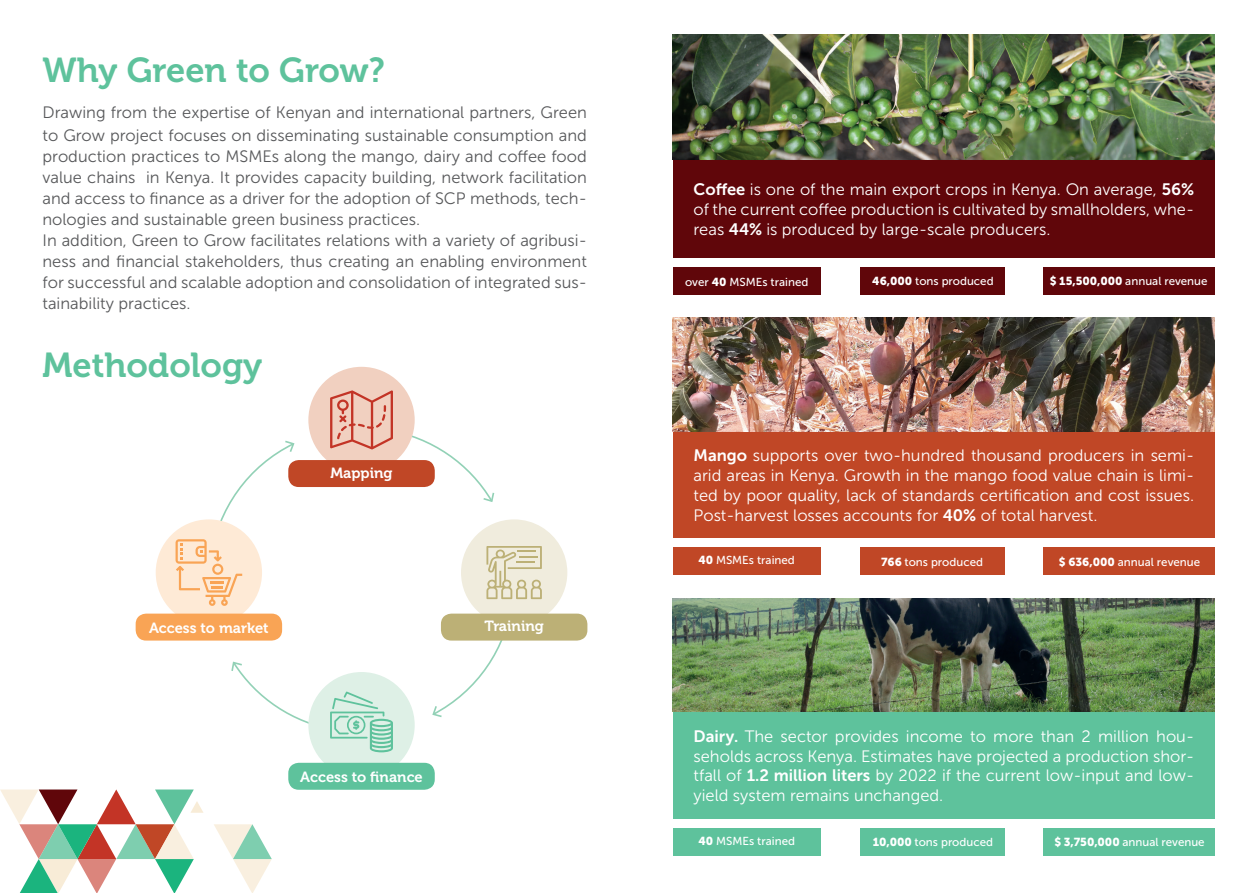
<style>
.page{position:relative;width:1259px;height:893px;background:#fff}
.page>*{position:absolute;margin:0;border:0;box-sizing:border-box;transform-origin:0 0}
.t1{font:34.5px "Museo 700";color:#5ec29c}
.t2{font:16.5px/21px "Museo Sans 300";color:#57585a;text-align:justify}
.t3{font:16.5px/19.8px "Museo Sans 300";color:#fff;text-align:justify}
.t4{font:14.7px "Museo 700";color:#fff}
.t5{font:11.55px "Museo Sans 500";color:#fff}
.s1{font-family:"Museo Sans 700"}
.s2{font-family:"Museo Sans 900"}
</style>
<div class="page">
<div style="left:673px;top:160px;width:541px;height:98px;background:#60060a"></div>
<div style="left:673px;top:431px;width:541px;height:107px;background:#c04726"></div>
<div style="left:673px;top:712px;width:541px;height:107px;background:#5ec29c"></div>
<img style="left:673px;top:35px;width:541px;height:125px">
<img style="left:673px;top:318px;width:541px;height:114px">
<img style="left:673px;top:598px;width:541px;height:114px">
<svg style="left:214px;top:824px;width:58px;height:69px"></svg>
<svg style="left:0;top:789px;width:203px;height:104px"></svg>
<div style="left:860px;top:267px;width:144px;height:27px;background:#60060a"></div>
<div style="left:860px;top:548px;width:144px;height:27px;background:#c04726"></div>
<div style="left:860px;top:828px;width:144px;height:27px;background:#5ec29c"></div>
<div style="left:672px;top:267px;width:148px;height:27px;background:#60060a"></div>
<div style="left:672px;top:548px;width:148px;height:27px;background:#c04726"></div>
<div style="left:672px;top:828px;width:148px;height:27px;background:#5ec29c"></div>
<div style="left:1043px;top:267px;width:171px;height:27px;background:#60060a"></div>
<div style="left:1043px;top:548px;width:171px;height:27px;background:#c04726"></div>
<div style="left:1043px;top:828px;width:171px;height:27px;background:#5ec29c"></div>
<div style="left:308px;top:367px;width:107px;height:106px;background:#f1d0c0;border-radius:50%"></div>
<div style="left:308px;top:672px;width:107px;height:106px;background:#def0e6;border-radius:50%"></div>
<div style="left:156px;top:519px;width:106px;height:107px;background:#feead6;border-radius:50%"></div>
<div style="left:288px;top:460px;width:147px;height:27px;background:#c04726;border-radius:10px"></div>
<div style="left:441px;top:614px;width:146px;height:27px;background:#bcb076;border-radius:10px"></div>
<div style="left:288px;top:763px;width:147px;height:27px;background:#5ec29c;border-radius:10px"></div>
<div style="left:136px;top:614px;width:146px;height:27px;background:#f9a455;border-radius:10px"></div>
<svg style="left:330px;top:390px;width:165px;height:112px"></svg>
<svg style="left:432px;top:519px;width:135px;height:198px"></svg>
<svg style="left:231px;top:661px;width:162px;height:91px"></svg>
<svg style="left:175px;top:440px;width:121px;height:166px"></svg>
<p class="t1" style="left:43px;top:51px;width:344px">Why Green to Grow?</p>
<p class="t2" style="left:43px;top:101px;width:546px;line-height:22.5px">Drawing from the expertise of Kenyan and international partners, Green to Grow project focuses on disseminating sustainable consumption and</p>
<p class="t2" style="left:43px;top:146px;width:546px">production practices to MSMEs along the mango, dairy and coffee food value chains in Kenya. It provides capacity building, network facilitation and access to finance as a driver for the adoption of SCP methods, tech&shy;nologies and sustainable green business practices.</p>
<p class="t2" style="left:43px;top:230px;width:546px">In addition, Green to Grow facilitates relations with a variety of agribusi&shy;ness and financial stakeholders, thus creating an enabling environment for successful and scalable adoption and consolidation of integrated sus&shy;tainability practices.</p>
<p class="t1" style="left:43px;top:346px;width:221px">Methodology</p>
<p class="t4" style="left:330px;top:465px;width:64px">Mapping</p>
<p class="t4" style="left:149px;top:619px;width:121px">Access to market</p>
<p class="t4" style="left:300px;top:768px;width:124px">Access to finance</p>
<p class="t4" style="left:484px;top:618px;width:61px">Training</p>
<p class="t3" style="left:693px;top:180px;width:502px"><span class="s1">Coffee</span> is one of the main export crops in Kenya. On average, <span class="s1">56% </span>of the current coffee production is cultivated by smallholders, whe&shy;reas <span class="s1">44%</span> is produced by large-scale producers.</p>
<p class="t5" style="left:685px;top:276px;width:125px">over <span class="s2">40</span> MSMEs trained</p>
<p class="t5" style="left:872px;top:275px;width:123px"><span class="s2">46,000</span> tons produced</p>
<p class="t5" style="left:1049px;top:275px;width:159px"><span class="s2">$ 15,500,000</span> annual revenue</p>
<p class="t3" style="left:693px;top:446px;width:502px"><span class="s1">Mango</span> supports over two-hundred thousand producers in semi&shy;arid areas in Kenya. Growth in the mango food value chain is limi&shy;ted by poor quality, lack of standards certification and cost issues.<br>Post-harvest losses accounts for <span class="s1">40%</span> of total harvest.</p>
<p class="t5" style="left:698px;top:554px;width:98px"><span class="s2">40</span> MSMEs trained</p>
<p class="t5" style="left:881px;top:555px;width:103px"><span class="s2">766</span> tons produced</p>
<p class="t5" style="left:1059px;top:555px;width:143px"><span class="s2">$ 636,000</span> annual revenue</p>
<p class="t3" style="left:693px;top:726px;width:502px"><span class="s1">Dairy.</span> The sector provides income to more than 2 million hou&shy;seholds across Kenya. Estimates have projected a production shor&shy;tfall of <span class="s1">1.2 million liters</span> by 2022 if the current low-input and low&shy;yield system remains unchanged.</p>
<p class="t5" style="left:698px;top:834px;width:98px"><span class="s2">40</span> MSMEs trained</p>
<p class="t5" style="left:873px;top:836px;width:122px"><span class="s2">10,000</span> tons produced</p>
<p class="t5" style="left:1054px;top:836px;width:152px"><span class="s2">$ 3,750,000</span> annual revenue</p>
</div>
